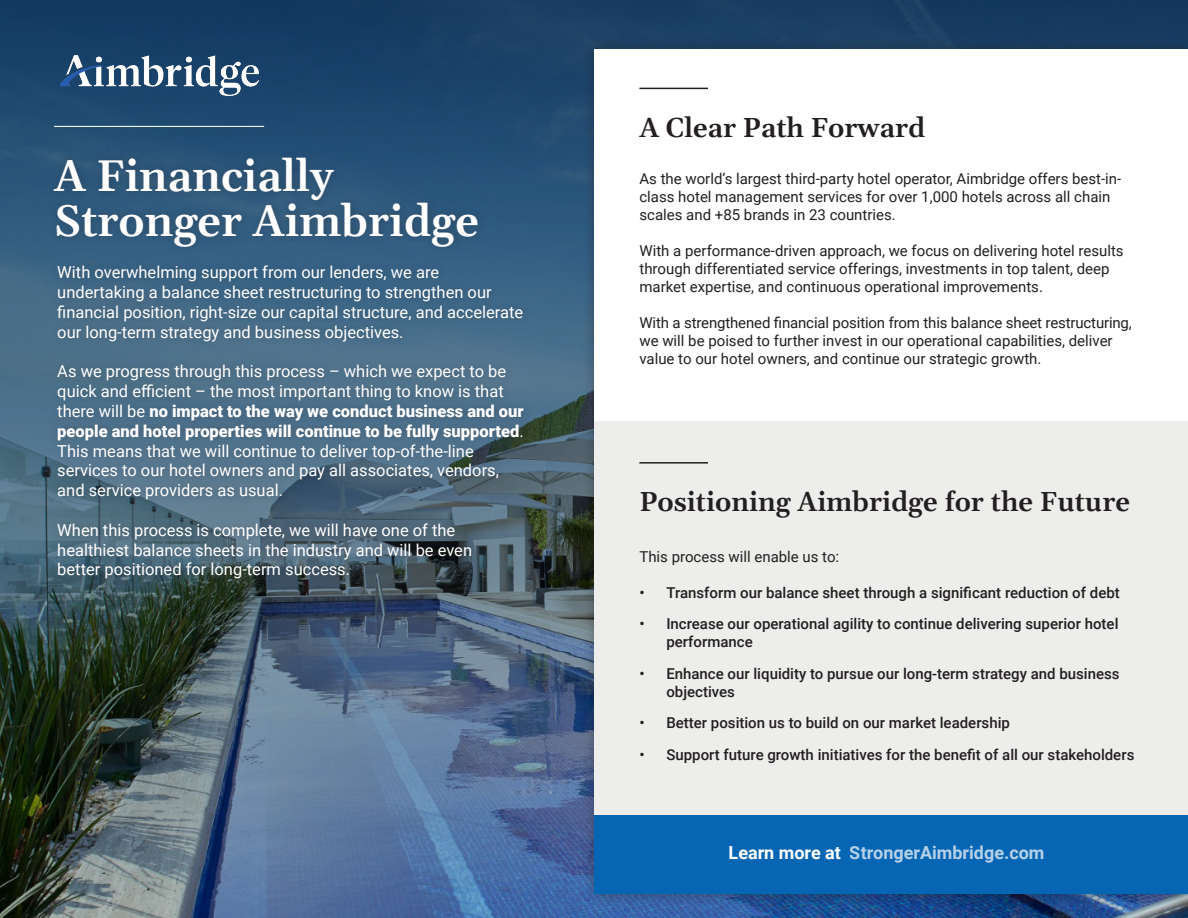
<style>
.page{position:relative;width:1188px;height:918px;background:#fff}
.page>*{position:absolute;margin:0;border:0;box-sizing:border-box;transform-origin:0 0}
.t1{font:600 43.5px/45px "Gelasio";color:#fff}
.t2{font:600 27px "Gelasio";color:#231f20}
.t3{font:700 18px "Roboto";color:#fff}
.t4{font:16.5px/19.8px "Roboto";color:#fff}
.t5{font:15px/18px "Roboto";color:#231f20}
.t6{font:500 15px/18px "Roboto";color:#231f20}
.s1{font-weight:900}
</style>
<div class="page">
<img style="left:0;top:0;width:1188px;height:918px">
<img style="left:54px;top:42px;width:210px;height:61px">
<div style="left:47px;top:151px;width:485px;height:435px;background:#231f20;opacity:.3"></div>
<div style="left:581px;top:36px;width:607px;height:871px;background:#231f20;opacity:.4"></div>
<div style="left:594px;top:420px;width:594px;height:395px;background:#ededeb"></div>
<div style="left:594px;top:49px;width:594px;height:371px;background:#fff"></div>
<hr style="left:639px;top:88px;width:69px;height:1px;background:#231f20">
<hr style="left:639px;top:462px;width:69px;height:2px;background:#231f20">
<div style="left:594px;top:815px;width:594px;height:79px;background:#0766b3"></div>
<hr style="left:54px;top:126px;width:210px;height:1px;background:#fff">
<p class="t1" style="left:54px;top:149px;width:426px">A Financially<br>Stronger Aimbridge</p>
<p class="t4" style="left:57px;top:262px;width:467px">With overwhelming support from our lenders, we are undertaking a balance sheet restructuring to strengthen our financial position, right-size our capital structure, and accelerate our long-term strategy and business objectives.</p>
<p class="t4" style="left:57px;top:361px;width:468px">As we progress through this process – which we expect to be quick and efficient – the most important thing to know is that there will be <span class="s1">no impact to the way we conduct business and our people and hotel properties will continue to be fully supported</span>.<br>This means that we will continue to deliver top-of-the-line services to our hotel owners and pay all associates, vendors, and service providers as usual.</p>
<p class="t4" style="left:57px;top:519px;width:416px">When this process is complete, we will have one of the healthiest balance sheets in the industry and will be even better positioned for long-term success.</p>
<p class="t2" style="left:639px;top:103px;width:287px">A Clear Path Forward</p>
<p class="t5" style="left:639px;top:169px;width:483px">As the world’s largest third-party hotel operator, Aimbridge offers best-in&shy;class hotel management services for over 1,000 hotels across all chain scales and +85 brands in 23 countries.</p>
<p class="t5" style="left:639px;top:241px;width:486px">With a performance-driven approach, we focus on delivering hotel results through differentiated service offerings, investments in top talent, deep market expertise, and continuous operational improvements.</p>
<p class="t5" style="left:639px;top:313px;width:494px">With a strengthened financial position from this balance sheet restructuring, we will be poised to further invest in our operational capabilities, deliver value to our hotel owners, and continue our strategic growth.</p>
<p class="t2" style="left:639px;top:478px;width:492px">Positioning Aimbridge for the Future</p>
<p class="t5" style="left:639px;top:547px;width:201px">This process will enable us to:</p>
<p class="t6" style="left:639px;top:583px;width:482px">• Transform our balance sheet through a significant reduction of debt</p>
<p class="t6" style="left:666px;top:614px;width:454px;text-indent:-27px">• Increase our operational agility to continue delivering superior hotel performance</p>
<p class="t6" style="left:666px;top:664px;width:455px;text-indent:-27px">• Enhance our liquidity to pursue our long-term strategy and business objectives</p>
<p class="t6" style="left:639px;top:713px;width:372px">• Better position us to build on our market leadership</p>
<p class="t6" style="left:639px;top:745px;width:497px">• Support future growth initiatives for the benefit of all our stakeholders</p>
<p class="t3" style="left:729px;top:840px;width:317px">Learn more at StrongerAimbridge.com</p>
</div>
